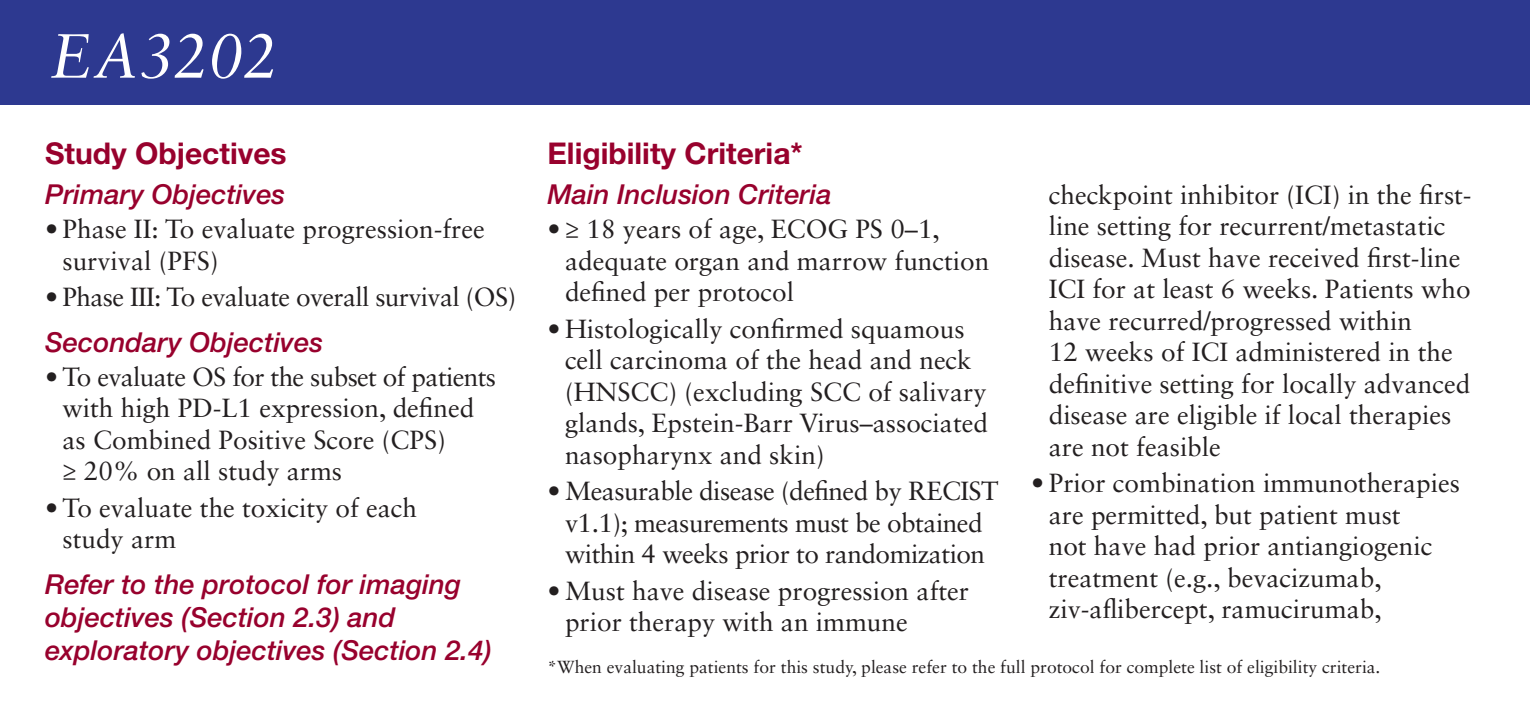
<style>
.page{position:relative;width:1530px;height:720px;background:#fff}
.page>*{position:absolute;margin:0;border:0;box-sizing:border-box;transform-origin:0 0}
.t1{font:italic 62.5px "Sabon LT Std";letter-spacing:.005em;color:#fff}
.t2{font:700 30px "Helvetica Neue LT Std";color:#98012d}
.t3{font:italic 500 27.5px/33px "Helvetica Neue LT Std";color:#98012d}
.t4{font:26.25px/31.5px "Sabon LT Std";color:#231f20}
.t5{font:26.25px/31.5px "Sabon LT Std";letter-spacing:-.02em;color:#231f20;text-align:center}
.t6{font:26.25px "Sabon LT Std";letter-spacing:-.025em;color:#231f20}
.t7{font:17.5px "Sabon LT Std";color:#231f20}
</style>
<div class="page">
<div style="left:0;top:0;width:1530px;height:105px;background:#2d3990"></div>
<h1 class="t1" style="left:50px;top:20px;width:229px">EA3202</h1>
<p class="t2" style="left:45px;top:135px;width:243px">Study Objectives</p>
<p class="t3" style="left:45px;top:178px;width:242px">Primary Objectives</p>
<p class="t4" style="left:63px;top:213px;width:424px;text-indent:-18px">• Phase II: To evaluate progression-free survival (PFS)</p>
<p class="t6" style="left:45px;top:282px;width:473px">• Phase III: To evaluate overall survival (OS)</p>
<p class="t3" style="left:45px;top:325px;width:280px">Secondary Objectives</p>
<p class="t4" style="left:63px;top:361px;width:435px;text-indent:-18px">• To evaluate OS for the subset of patients with high PD-L1 expression, defined as Combined Positive Score (CPS)<br>≥ 20% on all study arms</p>
<p class="t4" style="left:63px;top:492px;width:356px;text-indent:-18px">• To evaluate the toxicity of each study arm</p>
<p class="t3" style="left:45px;top:567px;width:448px">Refer to the protocol for imaging objectives (Section 2.3) and exploratory objectives (Section 2.4)</p>
<p class="t2" style="left:548px;top:135px;width:257px">Eligibility Criteria*</p>
<p class="t3" style="left:548px;top:178px;width:286px">Main Inclusion Criteria</p>
<p class="t4" style="left:565px;top:213px;width:426px;text-indent:-18px">• ≥ 18 years of age, ECOG PS 0–1, adequate organ and marrow function defined per protocol</p>
<p class="t4" style="left:565px;top:313px;width:425px;text-indent:-18px">• Histologically confirmed squamous cell carcinoma of the head and neck (HNSCC) (excluding SCC of salivary glands, Epstein-Barr Virus–associated nasopharynx and skin)</p>
<p class="t5" style="left:548px;top:475px;width:453px">• Measurable disease (defined by RECIST v1.1); measurements must be obtained within 4 weeks prior to randomization</p>
<p class="t4" style="left:565px;top:575px;width:406px;text-indent:-18px">• Must have disease progression after prior therapy with an immune</p>
<p class="t4" style="left:1049px;top:179px;width:424px">checkpoint inhibitor (ICI) in the first&shy;line setting for recurrent/metastatic disease. Must have received first-line ICI for at least 6 weeks. Patients who have recurred/progressed within<br>12 weeks of ICI administered in the definitive setting for locally advanced disease are eligible if local therapies are not feasible</p>
<p class="t4" style="left:1049px;top:467px;width:413px;text-indent:-18px">• Prior combination immunotherapies are permitted, but patient must<br>not have had prior antiangiogenic treatment (e.g., bevacizumab, ziv-aflibercept, ramucirumab,</p>
<p class="t7" style="left:548px;top:657px;width:834px">*When evaluating patients for this study, please refer to the full protocol for complete list of eligibility criteria.</p>
</div>
